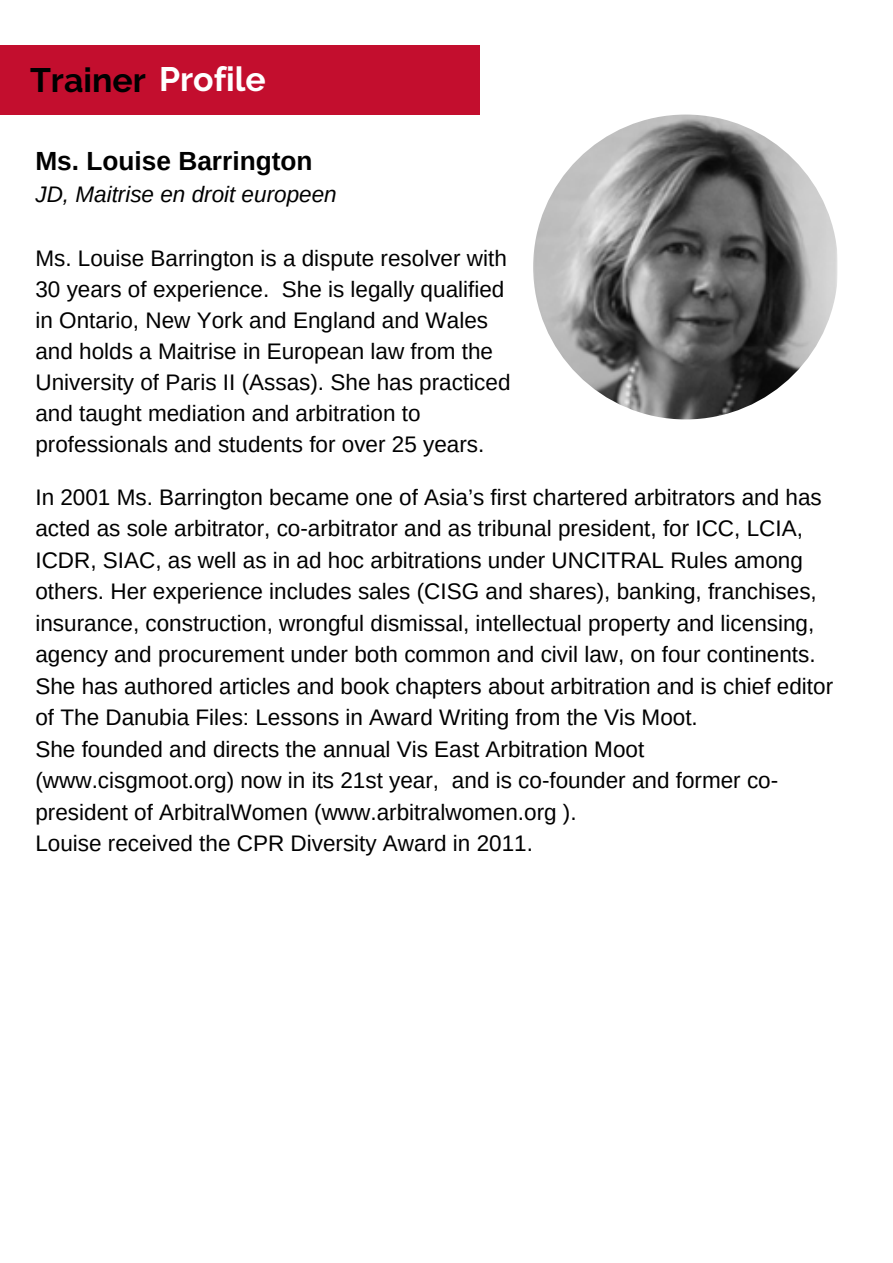
<style>
.page{position:relative;width:893px;height:1263px;background:#fff}
.page>*{position:absolute;margin:0;border:0;box-sizing:border-box;transform-origin:0 0}
.t1{font:700 33.83px "Raleway";color:#000}
.t2{font:700 26.25px "Arimo";color:#000}
.t3{font:22.5px/31.5px "Arimo";color:#000}
.t4{font:italic 22.5px "Arimo";color:#000}
.s1{color:#fff}
</style>
<div class="page">
<div style="left:0;top:45px;width:479px;height:70px;background:#c30e2e"></div>
<img style="left:533px;top:115px;width:305px;height:304px;border-radius:50%">
<p class="t1" style="left:30px;top:60px;width:237px">Trainer <span class="s1">Profile</span></p>
<p class="t2" style="left:35px;top:146px;width:279px">Ms. Louise Barrington</p>
<p class="t4" style="left:35px;top:182px;width:303px">JD, Maitrise en droit europeen</p>
<h1 class="t3" style="left:35px;top:243px;width:476px;line-height:30.9px">Ms. Louise Barrington is a dispute resolver with 30 years of experience. She is legally qualified in Ontario, New York and England and Wales and holds a Maitrise in European law from the University of Paris II (Assas). She has practiced and taught mediation and arbitration to professionals and students for over 25 years.</h1>
<p class="t3" style="left:35px;top:481px;width:788px">In 2001 Ms. Barrington became one of Asia’s first chartered arbitrators and has acted as sole arbitrator, co-arbitrator and as tribunal president, for ICC, LCIA, ICDR, SIAC, as well as in ad hoc arbitrations under UNCITRAL Rules among others. Her experience includes sales (CISG and shares), banking, franchises, insurance, construction, wrongful dismissal, intellectual property and licensing, agency and procurement under both common and civil law, on four continents.</p>
<p class="t3" style="left:35px;top:670px;width:799px">She has authored articles and book chapters about arbitration and is chief editor of The Danubia Files: Lessons in Award Writing from the Vis Moot.</p>
<p class="t3" style="left:35px;top:733px;width:744px">She founded and directs the annual Vis East Arbitration Moot (www.cisgmoot.org) now in its 21st year, and is co-founder and former co&shy;president of ArbitralWomen (www.arbitralwomen.org ).</p>
<p class="t3" style="left:35px;top:828px;width:499px">Louise received the CPR Diversity Award in 2011.</p>
</div>
